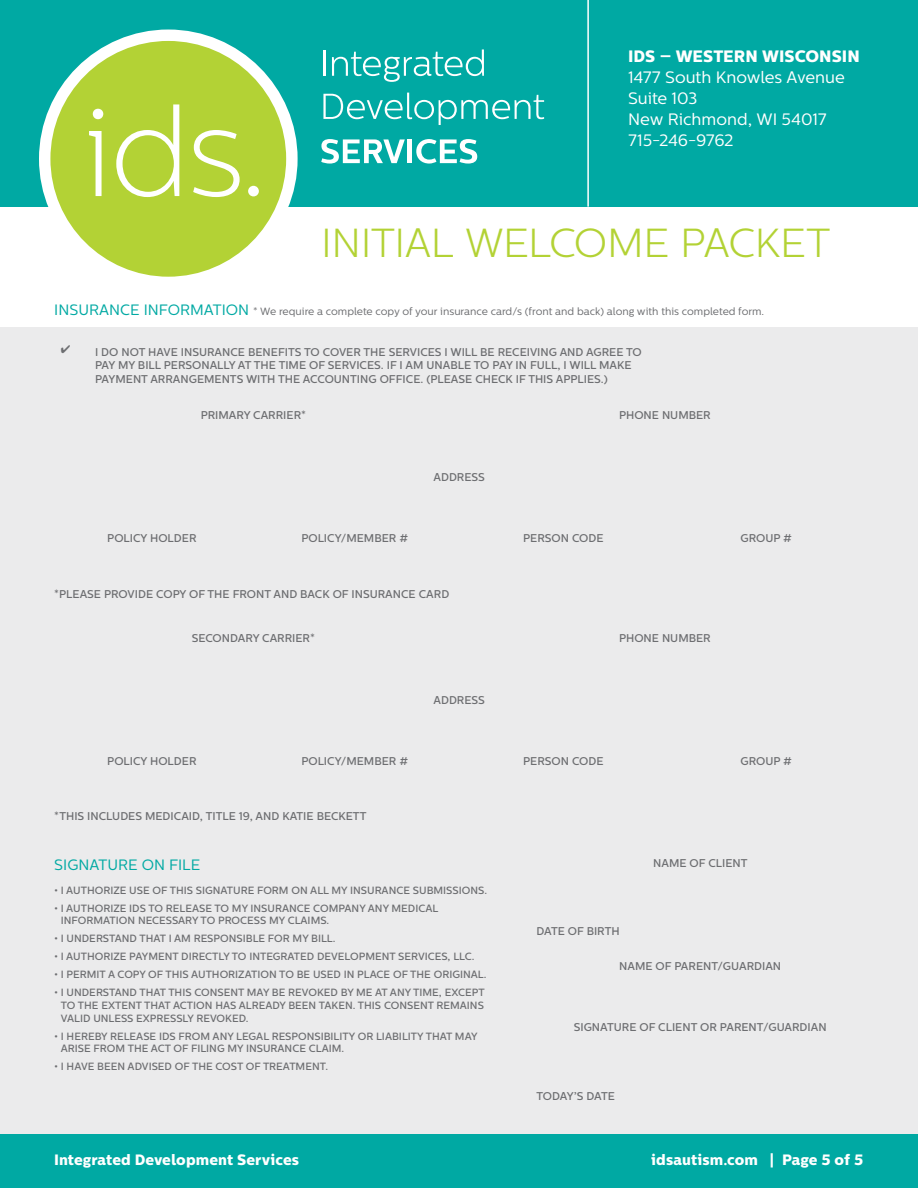
<style>
.page{position:relative;width:918px;height:1188px;background:#fff}
.page>*{position:absolute;margin:0;border:0;box-sizing:border-box;transform-origin:0 0}
.t1{font:300 40.5px "Centrale Sans";letter-spacing:-.02em;color:#b3d235}
.t2{font:16.5px/21px "Centrale Sans";letter-spacing:-.005em;color:#fff}
.t3{font:800 16.5px "Centrale Sans";color:#fff}
.t4{font:800 15px "Centrale Sans";letter-spacing:.005em;color:#fff}
.t5{font:15px "Centrale Sans";color:#00a9a3}
.t6{font:500 11.25px/13.5px "Centrale Sans";color:#6d6e71}
.t7{font:500 11.25px "Centrale Sans";letter-spacing:-.02em;color:#6d6e71}
.t8{font:500 10.5px/12.6px "Centrale Sans";color:#6d6e71}
.t9{font:10.5px "Centrale Sans";color:#6d6e71}
.s1{font-size:15px;color:#00a9a3}
</style>
<div class="page">
<div style="left:0;top:0;width:918px;height:207px;background:#00a9a3"></div>
<hr style="left:323px;top:51px;width:3px;height:25px;background:#fff">
<svg style="left:332px;top:49px;width:152px;height:33px"></svg>
<svg style="left:323px;top:93px;width:221px;height:32px"></svg>
<svg style="left:321px;top:139px;width:84px;height:25px"></svg>
<hr style="left:408px;top:139px;width:4px;height:24px;background:#fff">
<svg style="left:416px;top:139px;width:61px;height:25px"></svg>
<div style="left:45px;top:35px;width:247px;height:247px;background:#b3d235;border-radius:50%"></div>
<div style="left:39px;top:30px;width:259px;height:258px;border:11px solid #fff;border-radius:50%"></div>
<svg style="left:89px;top:109px;width:14px;height:87px"></svg>
<svg style="left:116px;top:104px;width:63px;height:93px"></svg>
<svg style="left:193px;top:130px;width:47px;height:67px"></svg>
<div style="left:248px;top:186px;width:11px;height:10px;background:#fff;border-radius:50%"></div>
<hr style="left:587px;top:0;width:2px;height:207px;background:#fff">
<div style="left:0;top:327px;width:918px;height:807px;background:#ebebec"></div>
<div style="left:0;top:1134px;width:918px;height:54px;background:#00a9a3"></div>
<h2 class="t3" style="left:628px;top:46px;width:233px">IDS – WESTERN WISCONSIN</h2>
<h2 class="t2" style="left:628px;top:67px;width:218px">1477 South Knowles Avenue<br>Suite 103<br>New Richmond, WI 54017<br>715-246-9762</h2>
<h1 class="t1" style="left:321px;top:220px;width:511px">INITIAL WELCOME PACKET</h1>
<p class="t9" style="left:54px;top:305px;width:711px"><span class="s1">INSURANCE INFORMATION</span> * We require a complete copy of your insurance card/s (front and back) along with this completed form.</p>
<p class="t6" style="left:95px;top:345px;width:548px">I DO NOT HAVE INSURANCE BENEFITS TO COVER THE SERVICES I WILL BE RECEIVING AND AGREE TO<br>PAY MY BILL PERSONALLY AT THE TIME OF SERVICES. IF I AM UNABLE TO PAY IN FULL, I WILL MAKE<br>PAYMENT ARRANGEMENTS WITH THE ACCOUNTING OFFICE. (PLEASE CHECK IF THIS APPLIES.)</p>
<p class="t6" style="left:201px;top:409px;width:107px">PRIMARY CARRIER*</p>
<p class="t6" style="left:107px;top:532px;width:91px">POLICY HOLDER</p>
<p class="t6" style="left:301px;top:532px;width:108px">POLICY/MEMBER #</p>
<p class="t6" style="left:433px;top:470px;width:53px">ADDRESS</p>
<p class="t6" style="left:54px;top:587px;width:396px">*PLEASE PROVIDE COPY OF THE FRONT AND BACK OF INSURANCE CARD</p>
<p class="t6" style="left:192px;top:632px;width:125px">SECONDARY CARRIER*</p>
<p class="t6" style="left:107px;top:755px;width:91px">POLICY HOLDER</p>
<p class="t6" style="left:301px;top:755px;width:108px">POLICY/MEMBER #</p>
<p class="t6" style="left:54px;top:810px;width:314px">*THIS INCLUDES MEDICAID, TITLE 19, AND KATIE BECKETT</p>
<h3 class="t5" style="left:54px;top:856px;width:148px">SIGNATURE ON FILE</h3>
<p class="t6" style="left:433px;top:693px;width:53px">ADDRESS</p>
<p class="t8" style="left:54px;top:884px;width:435px">• I AUTHORIZE USE OF THIS SIGNATURE FORM ON ALL MY INSURANCE SUBMISSIONS.</p>
<p class="t8" style="left:61px;top:902px;width:379px;text-indent:-7px">• I AUTHORIZE IDS TO RELEASE TO MY INSURANCE COMPANY ANY MEDICAL<br>INFORMATION NECESSARY TO PROCESS MY CLAIMS.</p>
<p class="t8" style="left:54px;top:933px;width:283px">• I UNDERSTAND THAT I AM RESPONSIBLE FOR MY BILL.</p>
<p class="t8" style="left:54px;top:951px;width:422px">• I AUTHORIZE PAYMENT DIRECTLY TO INTEGRATED DEVELOPMENT SERVICES, LLC.</p>
<p class="t8" style="left:54px;top:969px;width:434px">• I PERMIT A COPY OF THIS AUTHORIZATION TO BE USED IN PLACE OF THE ORIGINAL.</p>
<p class="t8" style="left:61px;top:987px;width:425px;text-align:justify;text-indent:-7px">• I UNDERSTAND THAT THIS CONSENT MAY BE REVOKED BY ME AT ANY TIME, EXCEPT TO THE EXTENT THAT ACTION HAS ALREADY BEEN TAKEN. THIS CONSENT REMAINS VALID UNLESS EXPRESSLY REVOKED.</p>
<p class="t8" style="left:61px;top:1030px;width:418px;text-indent:-7px">• I HEREBY RELEASE IDS FROM ANY LEGAL RESPONSIBILITY OR LIABILITY THAT MAY<br>ARISE FROM THE ACT OF FILING MY INSURANCE CLAIM.</p>
<p class="t8" style="left:54px;top:1060px;width:276px">• I HAVE BEEN ADVISED OF THE COST OF TREATMENT.</p>
<h3 class="t4" style="left:54px;top:1151px;width:247px">Integrated Development Services</h3>
<p class="t6" style="left:619px;top:409px;width:93px">PHONE NUMBER</p>
<p class="t6" style="left:523px;top:532px;width:82px">PERSON CODE</p>
<p class="t6" style="left:740px;top:532px;width:53px">GROUP #</p>
<p class="t6" style="left:619px;top:632px;width:93px">PHONE NUMBER</p>
<p class="t6" style="left:523px;top:755px;width:82px">PERSON CODE</p>
<p class="t6" style="left:740px;top:755px;width:53px">GROUP #</p>
<p class="t6" style="left:653px;top:856px;width:96px">NAME OF CLIENT</p>
<p class="t6" style="left:536px;top:925px;width:85px">DATE OF BIRTH</p>
<p class="t6" style="left:619px;top:959px;width:164px">NAME OF PARENT/GUARDIAN</p>
<p class="t6" style="left:574px;top:1021px;width:254px">SIGNATURE OF CLIENT OR PARENT/GUARDIAN</p>
<p class="t7" style="left:536px;top:1089px;width:80px">TODAY’S DATE</p>
<h3 class="t4" style="left:651px;top:1151px;width:213px">idsautism.com | Page 5 of 5</h3>
</div>
